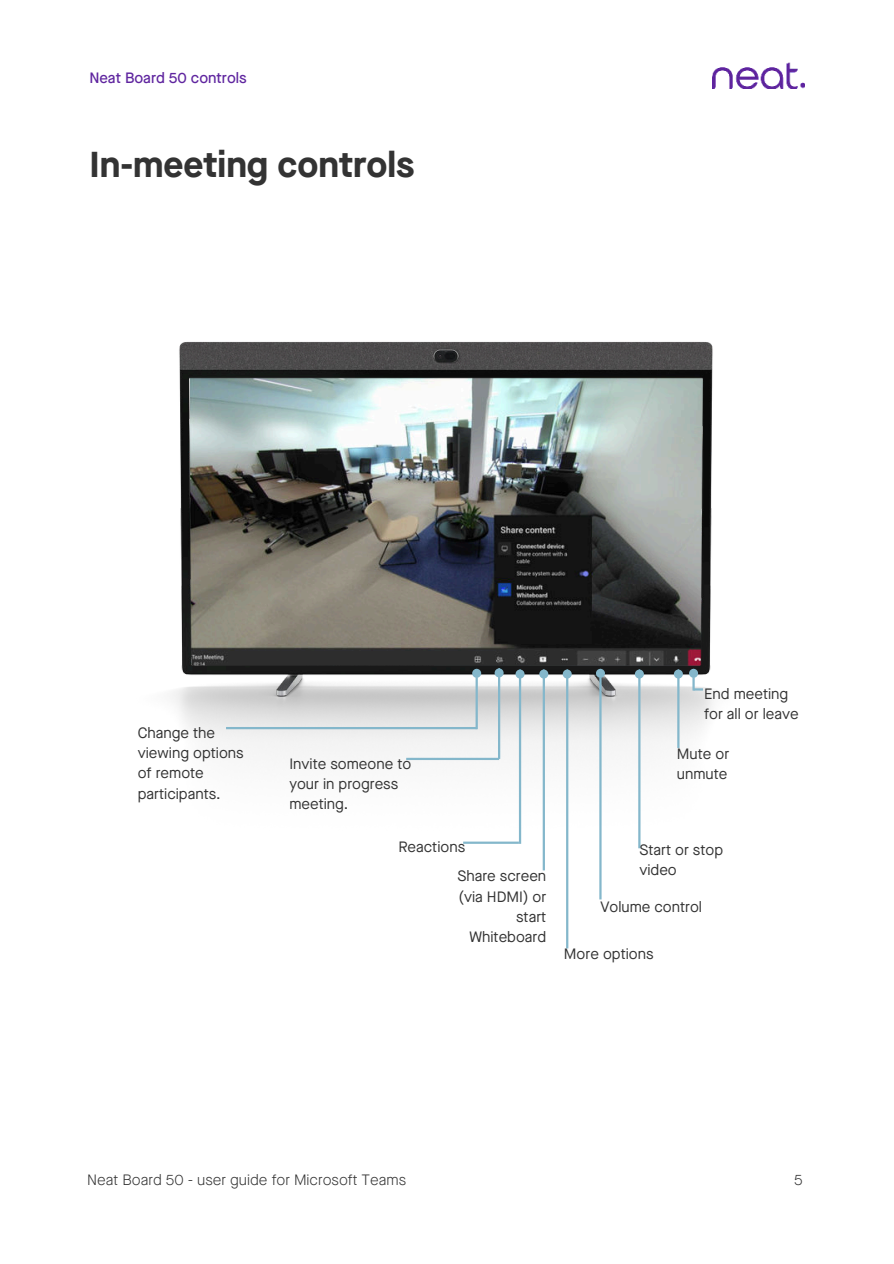
<style>
.page{position:relative;width:894px;height:1264px;background:#fff}
.page>*{position:absolute;margin:0;border:0;box-sizing:border-box;transform-origin:0 0}
.t1{font:700 36px "Maison Neue";color:#333}
.t2{font:15px/20.2px "Maison Neue";color:#333}
.t3{font:300 15px "Maison Neue";color:#333}
.t4{font:500 15px "Maison Neue";color:#5f259f}
</style>
<div class="page">
<img style="left:712px;top:63px;width:91px;height:26px">
<img style="left:172px;top:341px;width:542px;height:510px">
<hr style="left:518px;top:678px;width:3px;height:165px;background:#84b7cb">
<div style="left:516px;top:670px;width:7px;height:7px;background:#84b7cb;border-radius:50%"></div>
<div style="left:515px;top:669px;width:9px;height:9px;border:2px solid #84b7cb;border-radius:50%"></div>
<hr style="left:542px;top:678px;width:3px;height:192px;background:#84b7cb">
<div style="left:540px;top:670px;width:7px;height:7px;background:#84b7cb;border-radius:50%"></div>
<div style="left:539px;top:669px;width:9px;height:9px;border:2px solid #84b7cb;border-radius:50%"></div>
<hr style="left:599px;top:677px;width:2px;height:222px;background:#84b7cb">
<div style="left:595px;top:668px;width:9px;height:9px;border:2px solid #84b7cb;border-radius:50%"></div>
<hr style="left:638px;top:678px;width:2px;height:170px;background:#84b7cb">
<div style="left:635px;top:670px;width:7px;height:7px;background:#84b7cb;border-radius:50%"></div>
<div style="left:634px;top:669px;width:9px;height:9px;border:2px solid #84b7cb;border-radius:50%"></div>
<hr style="left:677px;top:678px;width:2px;height:70px;background:#84b7cb">
<div style="left:674px;top:670px;width:7px;height:7px;background:#84b7cb;border-radius:50%"></div>
<div style="left:673px;top:669px;width:9px;height:9px;border:2px solid #84b7cb;border-radius:50%"></div>
<div style="left:689px;top:668px;width:9px;height:9px;border:2px solid #84b7cb;border-radius:50%"></div>
<svg style="left:690px;top:670px;width:12px;height:20px"></svg>
<hr style="left:498px;top:677px;width:2px;height:82px;background:#84b7cb">
<div style="left:495px;top:669px;width:7px;height:7px;background:#84b7cb;border-radius:50%"></div>
<div style="left:494px;top:668px;width:9px;height:9px;border:2px solid #84b7cb;border-radius:50%"></div>
<hr style="left:475px;top:677px;width:2px;height:52px;background:#84b7cb">
<div style="left:473px;top:670px;width:7px;height:6px;background:#84b7cb;border-radius:50%"></div>
<div style="left:472px;top:668px;width:9px;height:9px;border:2px solid #84b7cb;border-radius:50%"></div>
<hr style="left:226px;top:727px;width:250px;height:2px;background:#84b7cb">
<hr style="left:463px;top:841px;width:55px;height:2px;background:#84b7cb">
<hr style="left:406px;top:757px;width:93px;height:3px;background:#84b7cb">
<hr style="left:566px;top:678px;width:2px;height:270px;background:#84b7cb">
<div style="left:563px;top:670px;width:7px;height:7px;background:#84b7cb;border-radius:50%"></div>
<div style="left:562px;top:669px;width:9px;height:9px;border:2px solid #84b7cb;border-radius:50%"></div>
<p class="t4" style="left:89px;top:67px;width:159px">Neat Board 50 controls</p>
<h1 class="t1" style="left:89px;top:139px;width:326px">In-meeting controls</h1>
<p class="t2" style="left:138px;top:722px;width:107px">Change the viewing options of remote participants.</p>
<p class="t2" style="left:289px;top:753px;width:123px">Invite someone to your in progress meeting.</p>
<p class="t2" style="left:704px;top:683px;width:96px">End meeting for all or leave</p>
<p class="t2" style="left:676px;top:743px;width:54px">Mute or unmute</p>
<p class="t2" style="left:457px;top:832px;width:90px;line-height:28.8px;text-indent:-59px">Reactions<br>Share screen</p>
<p class="t2" style="left:458px;top:886px;width:89px;text-align:right">(via HDMI) or start<br>Whiteboard</p>
<p class="t2" style="left:600px;top:896px;width:103px">Volume control</p>
<p class="t2" style="left:639px;top:839px;width:85px">Start or stop video</p>
<p class="t2" style="left:563px;top:943px;width:91px">More options</p>
<p class="t3" style="left:87px;top:1169px;width:320px">Neat Board 50 - user guide for Microsoft Teams</p>
<p class="t3" style="left:794px;top:1169px;width:10px">5</p>
</div>
